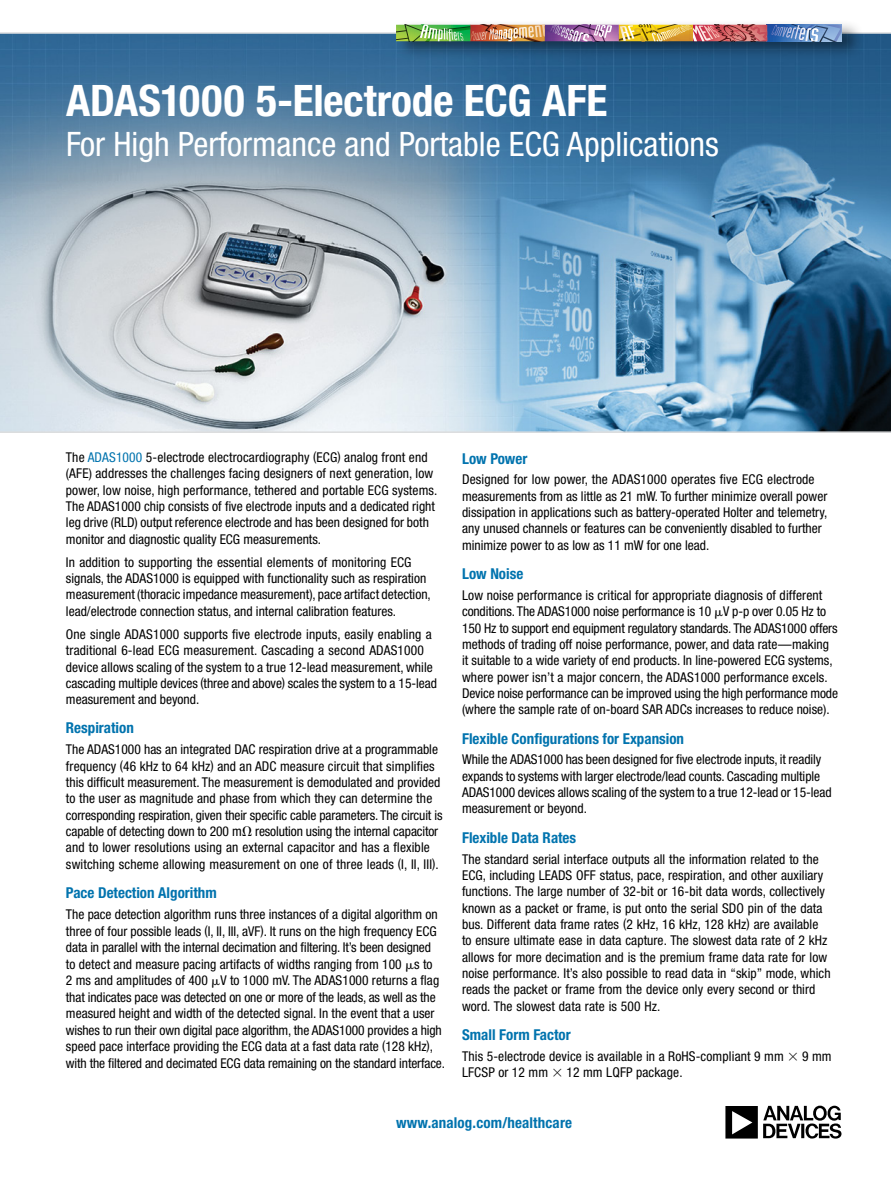
<style>
.page{position:relative;width:891px;height:1188px;background:#fff}
.page>*{position:absolute;margin:0;border:0;box-sizing:border-box;transform-origin:0 0}
.t1{font:700 condensed 43.5px "Helvetica Neue LT Std";letter-spacing:-.005em;color:#fff}
.t2{font:condensed 33.75px "Helvetica Neue LT Std";color:#fff}
.t3{font:700 condensed 15px "Helvetica Neue LT Std";color:#0073ae}
.t4{font:condensed 13.5px/16.4px "Helvetica Neue LT Std";color:#000}
.s1{color:#0073ae}
</style>
<div class="page">
<svg style="left:0;top:32px;width:891px;height:401px;background:#7a9db7"></svg>
<svg style="left:725px;top:1106px;width:116px;height:33px"></svg>
<div style="left:395px;top:19px;width:469px;height:41px;background:#000;opacity:.45"></div>
<img style="left:396px;top:25px;width:445px;height:16px">
<h1 class="t1" style="left:66px;top:74px;width:543px">ADAS1000 5-Electrode ECG AFE</h1>
<h2 class="t2" style="left:66px;top:125px;width:654px">For High Performance and Portable ECG Applications</h2>
<p class="t4" style="left:66px;top:449px;width:373px">The <span class="s1">ADAS1000</span> 5-electrode electrocardiography (ECG) analog front end (AFE) addresses the challenges facing designers of next generation, low power, low noise, high performance, tethered and portable ECG systems.<br>The ADAS1000 chip consists of five electrode inputs and a dedicated right leg drive (RLD) output reference electrode and has been designed for both monitor and diagnostic quality ECG measurements.</p>
<p class="t4" style="left:66px;top:554px;width:366px">In addition to supporting the essential elements of monitoring ECG signals, the ADAS1000 is equipped with functionality such as respiration measurement (thoracic impedance measurement), pace artifact detection, lead/electrode connection status, and internal calibration features.</p>
<p class="t4" style="left:66px;top:626px;width:373px">One single ADAS1000 supports five electrode inputs, easily enabling a traditional 6-lead ECG measurement. Cascading a second ADAS1000 device allows scaling of the system to a true 12-lead measurement, while cascading multiple devices (three and above) scales the system to a 15-lead measurement and beyond.</p>
<p class="t3" style="left:66px;top:719px;width:69px">Respiration</p>
<p class="t4" style="left:66px;top:741px;width:378px">The ADAS1000 has an integrated DAC respiration drive at a programmable frequency (46 kHz to 64 kHz) and an ADC measure circuit that simplifies this difficult measurement. The measurement is demodulated and provided to the user as magnitude and phase from which they can determine the corresponding respiration, given their specific cable parameters. The circuit is capable of detecting down to 200 m resolution using the internal capacitor and to lower resolutions using an external capacitor and has a flexible switching scheme allowing measurement on one of three leads (I, II, III).</p>
<p class="t3" style="left:66px;top:884px;width:152px">Pace Detection Algorithm</p>
<p class="t4" style="left:66px;top:906px;width:381px">The pace detection algorithm runs three instances of a digital algorithm on three of four possible leads (I, II, III, aVF). It runs on the high frequency ECG data in parallel with the internal decimation and filtering. It’s been designed<br>to detect and measure pacing artifacts of widths ranging from 100 s to<br>2 ms and amplitudes of 400 V to 1000 mV. The ADAS1000 returns a flag that indicates pace was detected on one or more of the leads, as well as the measured height and width of the detected signal. In the event that a user wishes to run their own digital pace algorithm, the ADAS1000 provides a high speed pace interface providing the ECG data at a fast data rate (128 kHz), with the filtered and decimated ECG data remaining on the standard interface.</p>
<p class="t3" style="left:462px;top:449px;width:67px">Low Power</p>
<p class="t4" style="left:462px;top:471px;width:367px">Designed for low power, the ADAS1000 operates five ECG electrode measurements from as little as 21 mW. To further minimize overall power dissipation in applications such as battery-operated Holter and telemetry, any unused channels or features can be conveniently disabled to further minimize power to as low as 11 mW for one lead.</p>
<p class="t3" style="left:462px;top:565px;width:63px">Low Noise</p>
<p class="t4" style="left:462px;top:587px;width:377px">Low noise performance is critical for appropriate diagnosis of different conditions. The ADAS1000 noise performance is 10 V p-p over 0.05 Hz to 150 Hz to support end equipment regulatory standards. The ADAS1000 offers methods of trading off noise performance, power, and data rate—making it suitable to a wide variety of end products. In line-powered ECG systems, where power isn’t a major concern, the ADAS1000 performance excels.<br>Device noise performance can be improved using the high performance mode (where the sample rate of on-board SAR ADCs increases to reduce noise).</p>
<p class="t3" style="left:462px;top:729px;width:224px">Flexible Configurations for Expansion</p>
<p class="t4" style="left:462px;top:751px;width:371px">While the ADAS1000 has been designed for five electrode inputs, it readily expands to systems with larger electrode/lead counts. Cascading multiple ADAS1000 devices allows scaling of the system to a true 12-lead or 15-lead measurement or beyond.</p>
<p class="t3" style="left:462px;top:828px;width:116px">Flexible Data Rates</p>
<p class="t4" style="left:462px;top:851px;width:370px">The standard serial interface outputs all the information related to the ECG, including LEADS OFF status, pace, respiration, and other auxiliary functions. The large number of 32-bit or 16-bit data words, collectively known as a packet or frame, is put onto the serial SDO pin of the data bus. Different data frame rates (2 kHz, 16 kHz, 128 kHz) are available to ensure ultimate ease in data capture. The slowest data rate of 2 kHz allows for more decimation and is the premium frame data rate for low noise performance. It’s also possible to read data in “skip” mode, which reads the packet or frame from the device only every second or third word. The slowest data rate is 500 Hz.</p>
<p class="t3" style="left:462px;top:1025px;width:110px">Small Form Factor</p>
<p class="t4" style="left:462px;top:1048px;width:323px">This 5-electrode device is available in a RoHS-compliant 9 mm</p>
<p class="t4" style="left:802px;top:1048px;width:31px">9 mm</p>
<p class="t4" style="left:462px;top:1064px;width:88px">LFCSP or 12 mm</p>
<p class="t4" style="left:566px;top:1064px;width:118px">12 mm LQFP package.</p>
<p class="t3" style="left:396px;top:1113px;width:177px">www.analog.com/healthcare</p>
</div>
